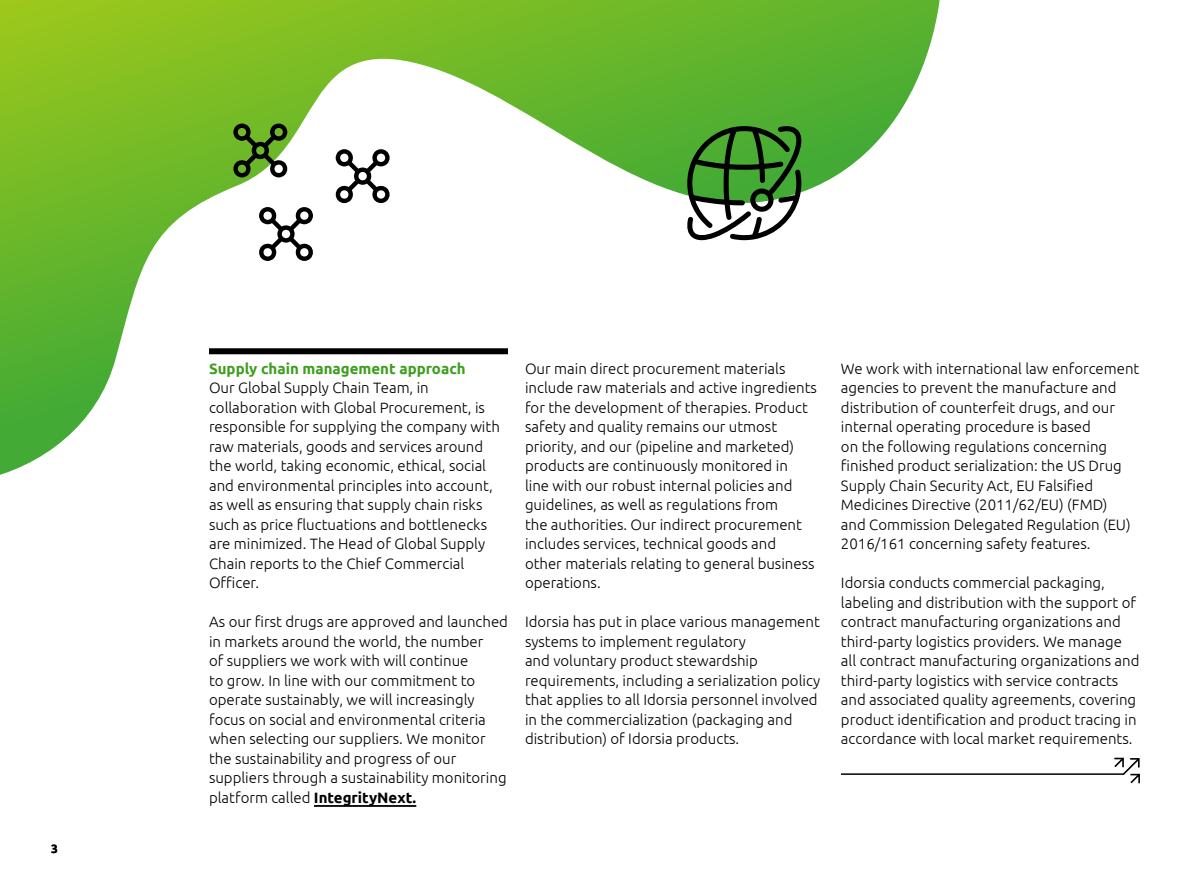
<style>
.page{position:relative;width:1191px;height:893px;background:#fff}
.page>*{position:absolute;margin:0;border:0;box-sizing:border-box;transform-origin:0 0}
.t1{font:300 15px/19.5px "Ubuntu";color:#000}
.t2{font:700 15px "Ubuntu";color:#3e9e1f}
.t3{font:700 12px "Ubuntu";color:#000}
.s1{font-weight:700}
</style>
<div class="page">
<svg style="left:0;top:0;width:940px;height:475px"></svg>
<svg style="left:232px;top:123px;width:56px;height:54px;background:#567f30"></svg>
<svg style="left:335px;top:148px;width:55px;height:55px"></svg>
<svg style="left:258px;top:206px;width:56px;height:55px"></svg>
<svg style="left:686px;top:125px;width:117px;height:115px"></svg>
<hr style="left:314px;top:805px;width:102px;height:2px;background:#000">
<hr style="left:841px;top:773px;width:283px;height:2px;background:#000">
<svg style="left:1114px;top:758px;width:26px;height:25px"></svg>
<div style="left:209px;top:348px;width:299px;height:6px;background:#000"></div>
<p class="t3" style="left:51px;top:841px;width:8px">3</p>
<p class="t2" style="left:209px;top:359px;width:258px">Supply chain management approach</p>
<p class="t1" style="left:209px;top:378px;width:292px">Our Global Supply Chain Team, in collaboration with Global Procurement, is responsible for supplying the company with raw materials, goods and services around the world, taking economic, ethical, social and environmental principles into account, as well as ensuring that supply chain risks such as price fluctuations and bottlenecks are minimized. The Head of Global Supply Chain reports to the Chief Commercial Officer.</p>
<p class="t1" style="left:209px;top:612px;width:300px">As our first drugs are approved and launched in markets around the world, the number<br>of suppliers we work with will continue<br>to grow. In line with our commitment to operate sustainably, we will increasingly focus on social and environmental criteria when selecting our suppliers. We monitor the sustainability and progress of our suppliers through a sustainability monitoring platform called <span class="s1">IntegrityNext.</span></p>
<p class="t1" style="left:525px;top:358px;width:293px">Our main direct procurement materials include raw materials and active ingredients for the development of therapies. Product safety and quality remains our utmost priority, and our (pipeline and marketed) products are continuously monitored in<br>line with our robust internal policies and guidelines, as well as regulations from<br>the authorities. Our indirect procurement includes services, technical goods and<br>other materials relating to general business operations.</p>
<p class="t1" style="left:525px;top:612px;width:297px">Idorsia has put in place various management systems to implement regulatory<br>and voluntary product stewardship requirements, including a serialization policy that applies to all Idorsia personnel involved in the commercialization (packaging and distribution) of Idorsia products.</p>
<p class="t1" style="left:841px;top:358px;width:300px">We work with international law enforcement agencies to prevent the manufacture and distribution of counterfeit drugs, and our internal operating procedure is based<br>on the following regulations concerning finished product serialization: the US Drug Supply Chain Security Act, EU Falsified Medicines Directive (2011/62/EU) (FMD)<br>and Commission Delegated Regulation (EU)<br>2016/161 concerning safety features.</p>
<p class="t1" style="left:841px;top:573px;width:300px">Idorsia conducts commercial packaging, labeling and distribution with the support of contract manufacturing organizations and third-party logistics providers. We manage all contract manufacturing organizations and third-party logistics with service contracts and associated quality agreements, covering product identification and product tracing in accordance with local market requirements.</p>
</div>
